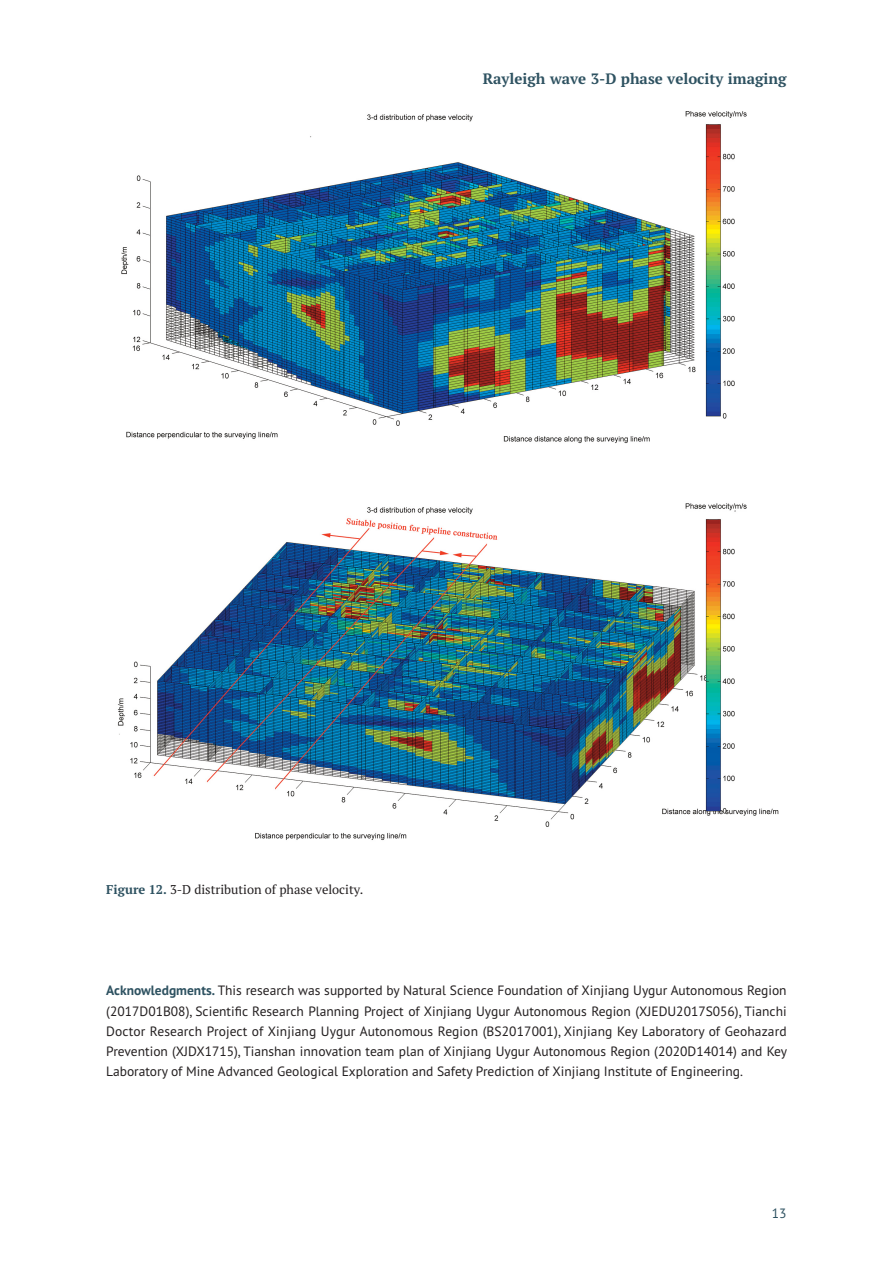
<style>
.page{position:relative;width:893px;height:1263px;background:#fff}
.page>*{position:absolute;margin:0;border:0;box-sizing:border-box;transform-origin:0 0}
.t1{font:700 15px "PT Serif";color:#2e5261}
.t2{font:13.5px/20.2px "PT Sans";color:#231f20;text-align:justify}
.t3{font:13.5px "PT Sans";color:#2e5261}
.t4{font:12.75px "PT Serif";color:#231f20}
.s1{font-weight:700;color:#2e5261}
</style>
<div class="page">
<img style="left:117px;top:111px;width:662px;height:730px">
<p class="t1" style="left:483px;top:73px;width:305px">Rayleigh wave 3-D phase velocity imaging</p>
<p class="t4" style="left:106px;top:884px;width:258px"><span class="s1">Figure 12.</span> 3-D distribution of phase velocity.</p>
<p class="t2" style="left:106px;top:982px;width:682px"><span class="s1">Acknowledgments.</span> This research was supported by Natural Science Foundation of Xinjiang Uygur Autonomous Region (2017D01B08), Scientific Research Planning Project of Xinjiang Uygur Autonomous Region (XJEDU2017S056), Tianchi Doctor Research Project of Xinjiang Uygur Autonomous Region (BS2017001), Xinjiang Key Laboratory of Geohazard Prevention (XJDX1715), Tianshan innovation team plan of Xinjiang Uygur Autonomous Region (2020D14014) and Key Laboratory of Mine Advanced Geological Exploration and Safety Prediction of Xinjiang Institute of Engineering.</p>
<p class="t3" style="left:772px;top:1209px;width:16px">13</p>
</div>
